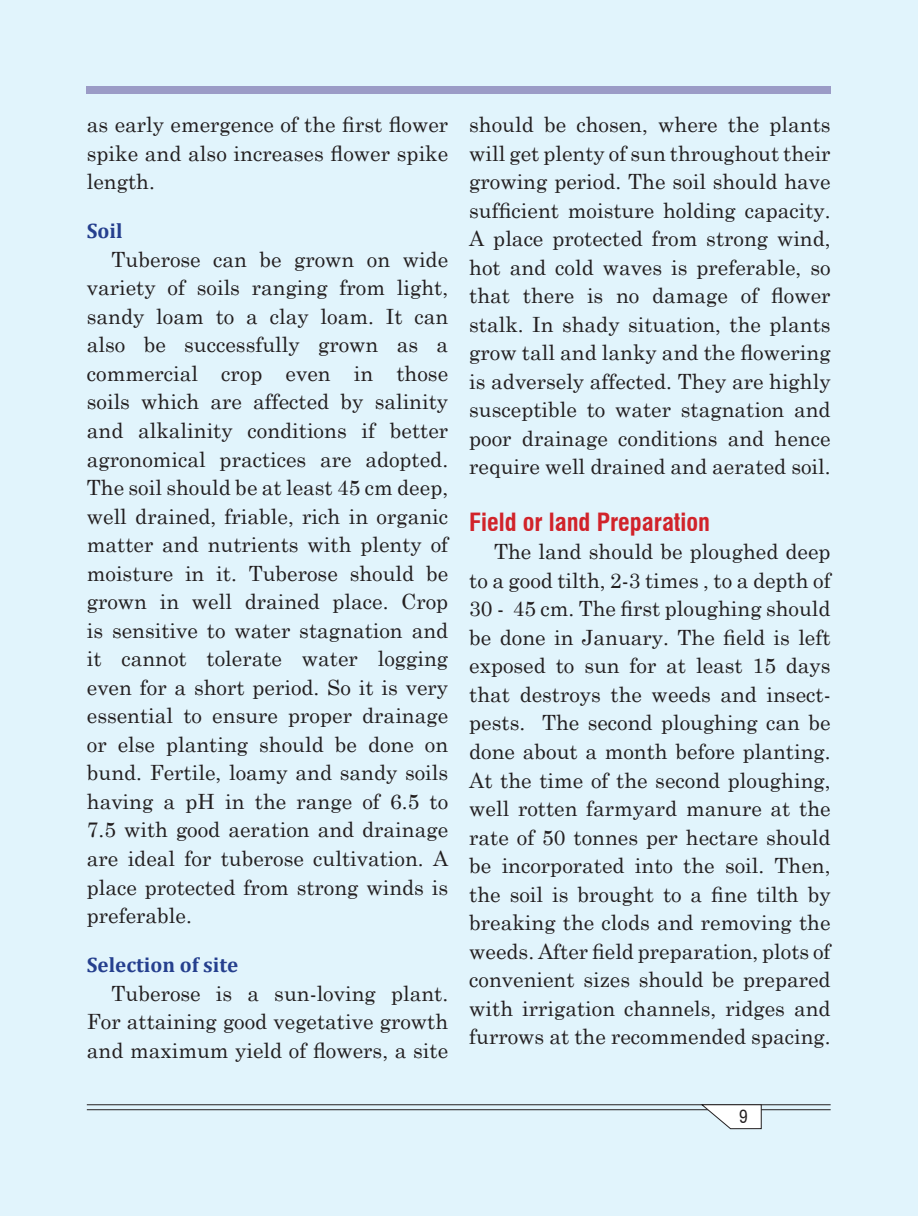
<style>
.page{position:relative;width:918px;height:1216px;background:#fff}
.page>*{position:absolute;margin:0;border:0;box-sizing:border-box;transform-origin:0 0}
.t1{font:700 condensed 24.5px "Swiss 721 BT";color:#d1232a}
.t2{font:21px/28.5px "Century Schoolbook";color:#231f20;text-align:justify}
.t3{font:700 21px "Cambria";color:#253f8e}
.t4{font:condensed 17.5px "Swiss 721 BT";color:#231f20}
</style>
<div class="page">
<div style="left:0;top:0;width:918px;height:1215px;background:#e1f4fc"></div>
<hr style="left:87px;top:1104px;width:743px;height:1px;background:#231f20">
<hr style="left:87px;top:1109px;width:743px;height:1px;background:#231f20">
<svg style="left:699px;top:1104px;width:63px;height:25px"></svg>
<div style="left:87px;top:87px;width:744px;height:7px;background:#9b9bc6"></div>
<p class="t2" style="left:87px;top:108px;width:363px">as early emergence of the first flower spike and also increases flower spike length.</p>
<p class="t3" style="left:87px;top:216px;width:37px">Soil</p>
<p class="t2" style="left:87px;top:243px;width:363px;text-indent:25px">Tuberose can be grown on wide variety of soils ranging from light, sandy loam to a clay loam. It can also be successfully grown as a commercial crop even in those soils which are affected by salinity and alkalinity conditions if better agronomical practices are adopted.<br>The soil should be at least 45 cm deep, well drained, friable, rich in organic matter and nutrients with plenty of moisture in it. Tuberose should be grown in well drained place. Crop is sensitive to water stagnation and it cannot tolerate water logging even for a short period. So it is very essential to ensure proper drainage or else planting should be done on bund. Fertile, loamy and sandy soils having a pH in the range of 6.5 to 7.5 with good aeration and drainage are ideal for tuberose cultivation. A place protected from strong winds is preferable.</p>
<p class="t3" style="left:87px;top:950px;width:153px">Selection of site</p>
<p class="t2" style="left:87px;top:976px;width:363px;text-indent:25px">Tuberose is a sun-loving plant.<br>For attaining good vegetative growth and maximum yield of flowers, a site</p>
<p class="t2" style="left:469px;top:108px;width:363px">should be chosen, where the plants will get plenty of sun throughout their growing period. The soil should have sufficient moisture holding capacity.<br>A place protected from strong wind, hot and cold waves is preferable, so that there is no damage of flower stalk. In shady situation, the plants grow tall and lanky and the flowering is adversely affected. They are highly susceptible to water stagnation and poor drainage conditions and hence require well drained and aerated soil.</p>
<p class="t1" style="left:469px;top:507px;width:242px">Field or land Preparation</p>
<p class="t2" style="left:469px;top:535px;width:363px;text-indent:25px">The land should be ploughed deep to a good tilth, 2-3 times , to a depth of 30 - 45 cm. The first ploughing should be done in January. The field is left exposed to sun for at least 15 days that destroys the weeds and insect&shy;pests. The second ploughing can be done about a month before planting.<br>At the time of the second ploughing, well rotten farmyard manure at the rate of 50 tonnes per hectare should be incorporated into the soil. Then, the soil is brought to a fine tilth by breaking the clods and removing the weeds. After field preparation, plots of convenient sizes should be prepared with irrigation channels, ridges and furrows at the recommended spacing.</p>
<p class="t4" style="left:739px;top:1105px;width:10px">9</p>
</div>
